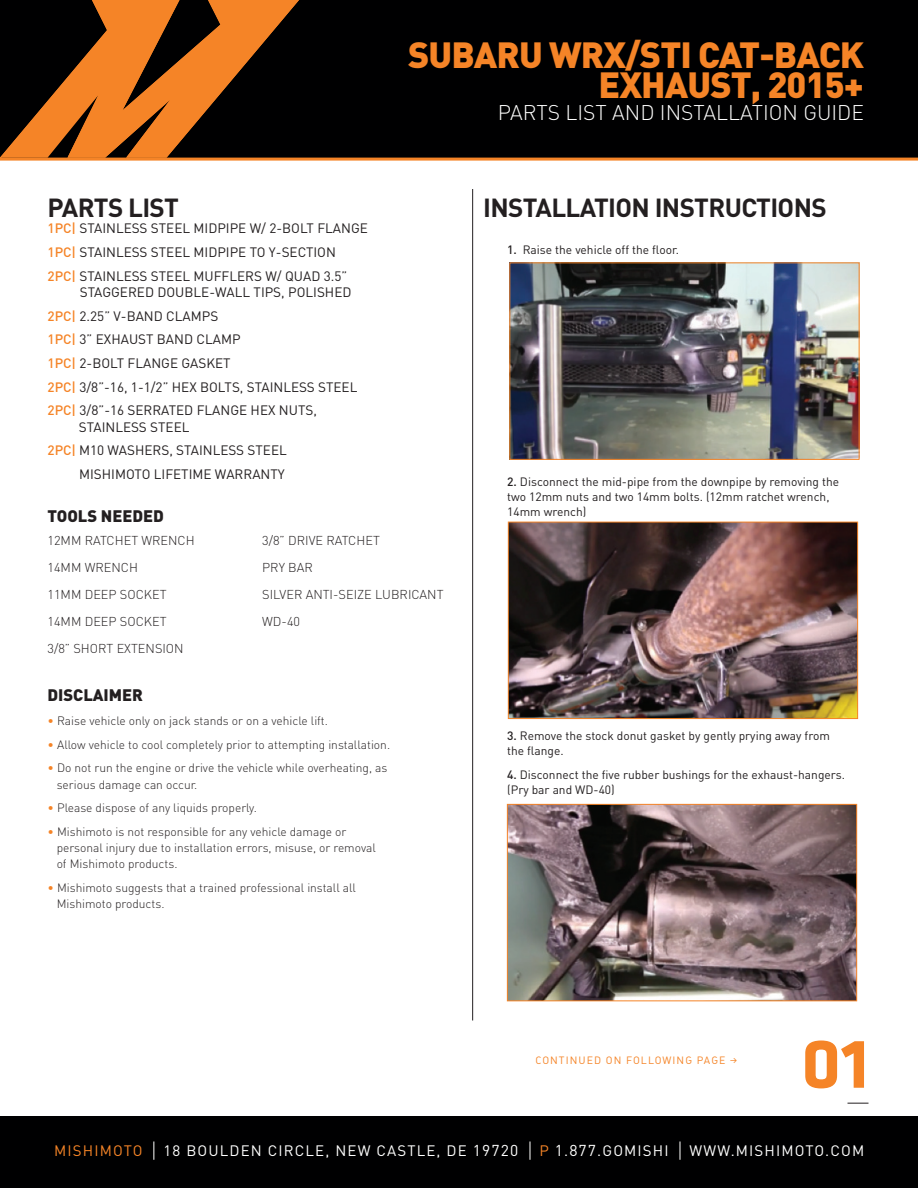
<style>
.page{position:relative;width:918px;height:1188px;background:#fff}
.page>*{position:absolute;margin:0;border:0;box-sizing:border-box;transform-origin:0 0}
.t1{font:700 72px "Klavika";color:#f58427}
.t2{font:900 36px/30px "DIN";letter-spacing:-.025em;color:#f58427;text-align:right}
.t3{font:700 25.95px "DIN";letter-spacing:-.025em;color:#231f20}
.t4{font:300 21px "DIN";color:#fff}
.t5{font:900 16.5px "DIN";color:#231f20}
.t6{font:15.6px "DIN";letter-spacing:.075em;color:#fff}
.t7{font:15px "DIN";letter-spacing:.075em;color:#fff}
.t8{font:15px "DIN";letter-spacing:.075em;color:#f58427}
.t9{font:13.5px/23.7px "DIN";color:#231f20}
.t10{font:300 12.75px/27px "DIN";color:#231f20}
.t11{font:300 12px/16.2px "DIN";color:#231f20}
.t12{font:12px/15px "DIN";color:#231f20}
.t13{font:10.5px "DIN Regular Alternate";letter-spacing:.1em;color:#f58427}
.s1{font-weight:500;color:#f58427}
.s2{font-weight:500}
.s3{color:#f58427}
.s4{font-family:"Klavika Regular Arrows"}
.s5{font-size:15px}
.s6{font-size:15.6px}
</style>
<div class="page">
<div style="left:0;top:0;width:918px;height:161px;background:#000001"></div>
<svg style="left:848px;top:1103px;width:21px;height:1px"></svg>
<hr style="left:472px;top:189px;width:1px;height:831px;background:#231f20">
<svg style="left:0;top:0;width:299px;height:158px;background:#753f13"></svg>
<img style="left:511px;top:265px;width:347px;height:193px">
<div style="left:509px;top:263px;width:351px;height:197px;border:1px solid #f58427"></div>
<img style="left:510px;top:524px;width:346px;height:193px">
<div style="left:508px;top:522px;width:350px;height:197px;border:1px solid #f58427"></div>
<img style="left:509px;top:806px;width:346px;height:193px">
<div style="left:507px;top:804px;width:350px;height:197px;border:1px solid #f58427"></div>
<div style="left:0;top:1117px;width:918px;height:71px;background:#000001"></div>
<svg style="left:154px;top:1141px;width:1px;height:19px"></svg>
<svg style="left:530px;top:1141px;width:1px;height:19px"></svg>
<svg style="left:680px;top:1141px;width:1px;height:19px"></svg>
<h3 class="t3" style="left:48px;top:191px;width:133px">PARTS LIST</h3>
<p class="t9" style="left:48px;top:216px;width:322px"><span class="s1">1PC|</span> STAINLESS STEEL MIDPIPE W/ 2-BOLT FLANGE<br><span class="s1">1PC|</span> STAINLESS STEEL MIDPIPE TO Y-SECTION<br><span class="s1">2PC|</span> STAINLESS STEEL MUFFLERS W/ QUAD 3.5”</p>
<p class="t9" style="left:48px;top:280px;width:311px;text-indent:32px">STAGGERED DOUBLE-WALL TIPS, POLISHED <span class="s1">2PC|</span> 2.25” V-BAND CLAMPS<br><span class="s1">1PC|</span> 3” EXHAUST BAND CLAMP<br><span class="s1">1PC|</span> 2-BOLT FLANGE GASKET<br><span class="s1">2PC|</span> 3/8”-16, 1-1/2” HEX BOLTS, STAINLESS STEEL <span class="s1">2PC|</span> 3/8”-16 SERRATED FLANGE HEX NUTS,</p>
<p class="t9" style="left:79px;top:415px;width:112px">STAINLESS STEEL</p>
<p class="t9" style="left:48px;top:438px;width:241px"><span class="s1">2PC|</span> M10 WASHERS, STAINLESS STEEL</p>
<p class="t9" style="left:79px;top:462px;width:207px">MISHIMOTO LIFETIME WARRANTY</p>
<h3 class="t5" style="left:48px;top:505px;width:116px">TOOLS NEEDED</h3>
<h2 class="t2" style="left:408px;top:38px;width:457px">SUBARU WRX/STI CAT-BACK<br>EXHAUST, 2015+</h2>
<h3 class="t4" style="left:498px;top:99px;width:368px">PARTS LIST AND INSTALLATION GUIDE</h3>
<h3 class="t3" style="left:483px;top:191px;width:345px">INSTALLATION INSTRUCTIONS</h3>
<p class="t12" style="left:507px;top:242px;width:173px"><span class="s2">1.</span> Raise the vehicle off the floor.</p>
<p class="t12" style="left:507px;top:474px;width:333px"><span class="s2">2.</span> Disconnect the mid-pipe from the downpipe by removing the two 12mm nuts and two 14mm bolts. (12mm ratchet wrench,<br>14mm wrench)</p>
<p class="t10" style="left:48px;top:527px;width:149px">12MM RATCHET WRENCH<br>14MM WRENCH<br>11MM DEEP SOCKET<br>14MM DEEP SOCKET<br>3/8” SHORT EXTENSION</p>
<p class="t10" style="left:262px;top:527px;width:183px">3/8” DRIVE RATCHET<br>PRY BAR<br>SILVER ANTI-SEIZE LUBRICANT<br>WD-40</p>
<h3 class="t5" style="left:48px;top:684px;width:97px">DISCLAIMER</h3>
<p class="t11" style="left:48px;top:712px;width:282px"><span class="s3">•</span> Raise vehicle only on jack stands or on a vehicle lift.</p>
<p class="t11" style="left:48px;top:736px;width:344px"><span class="s3">•</span> Allow vehicle to cool completely prior to attempting installation.</p>
<p class="t11" style="left:57px;top:760px;width:332px;text-indent:-9px"><span class="s3">•</span> Do not run the engine or drive the vehicle while overheating, as serious damage can occur.</p>
<p class="t11" style="left:48px;top:800px;width:211px"><span class="s3">•</span> Please dispose of any liquids properly.</p>
<p class="t11" style="left:57px;top:823px;width:321px;text-indent:-9px"><span class="s3">•</span> Mishimoto is not responsible for any vehicle damage or personal injury due to installation errors, misuse, or removal of Mishimoto products.</p>
<p class="t11" style="left:57px;top:879px;width:301px;text-indent:-9px"><span class="s3">•</span> Mishimoto suggests that a trained professional install all<br>Mishimoto products.</p>
<p class="t12" style="left:507px;top:728px;width:324px"><span class="s2">3.</span> Remove the stock donut gasket by gently prying away from the flange.</p>
<p class="t12" style="left:507px;top:767px;width:339px"><span class="s2">4.</span> Disconnect the five rubber bushings for the exhaust-hangers. (Pry bar and WD-40)</p>
<p class="t13" style="left:536px;top:1054px;width:203px">CONTINUED ON FOLLOWING PAGE <span class="s4">b</span></p>
<h1 class="t1" style="left:801px;top:1025px;width:69px">01</h1>
<p class="t8" style="left:54px;top:1142px;width:90px">MISHIMOTO</p>
<p class="t7" style="left:164px;top:1142px;width:46px">18 Boulden</p>
<p class="t7" style="left:268px;top:1142px;width:21px">Circle</p>
<p class="t7" style="left:325px;top:1142px;width:73px">, New Castle</p>
<h3 class="t6" style="left:437px;top:1141px;width:83px"><span class="s5">, DE</span> 19720</h3>
<p class="t7" style="left:539px;top:1142px;width:131px"><span class="s3">P</span> <span class="s6">1</span>.<span class="s6">877</span>.GOMISHI</p>
<p class="t7" style="left:690px;top:1142px;width:176px">WWW.MISHIMOTO.COM</p>
</div>
